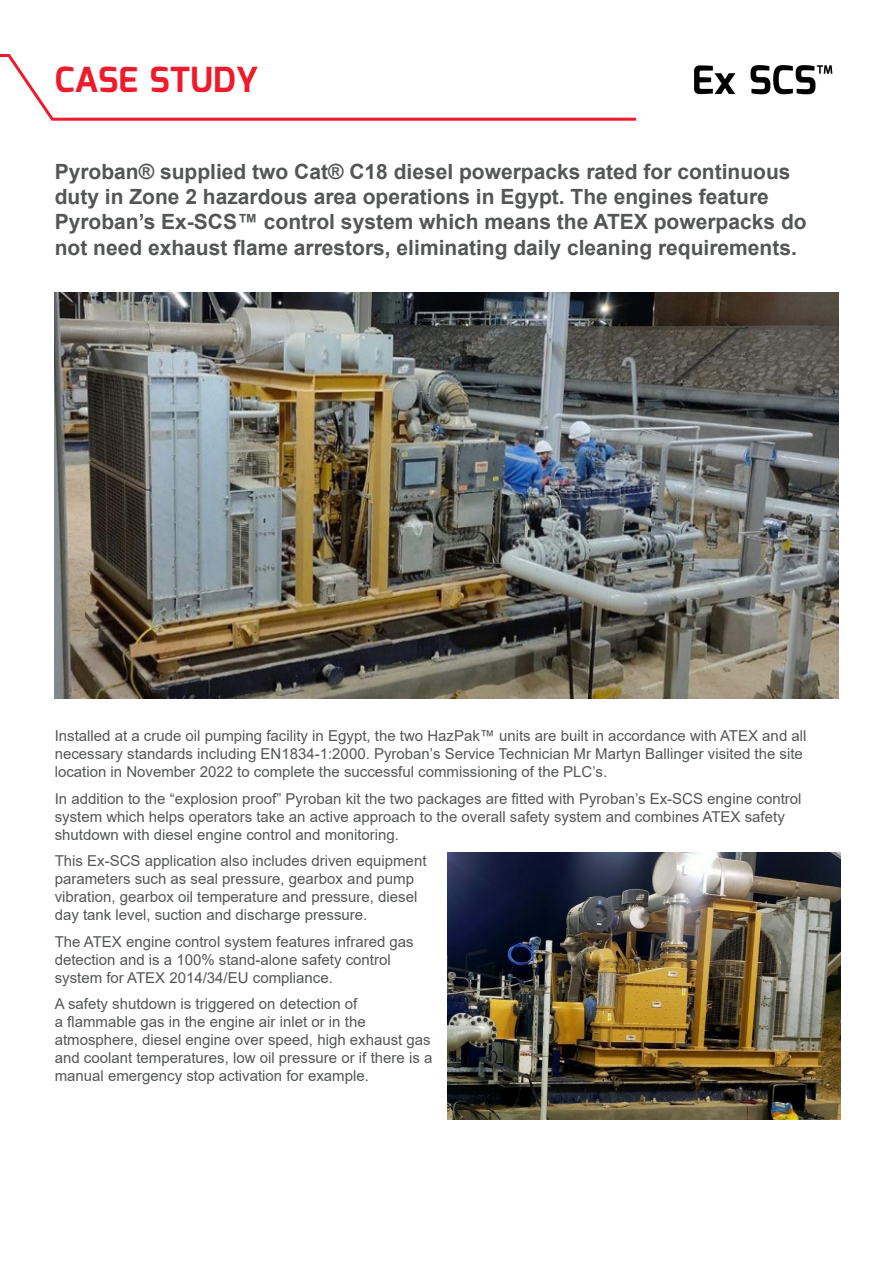
<style>
.page{position:relative;width:893px;height:1263px;background:#fff}
.page>*{position:absolute;margin:0;border:0;box-sizing:border-box;transform-origin:0 0}
.t1{font:700 34.5px "Mina";color:#ee1b2c}
.t2{font:700 21px/25.2px "Arial";color:#545555}
.t3{font:15px/18px "Arial";color:#545555}
</style>
<div class="page">
<svg style="left:0;top:54px;width:637px;height:67px"></svg>
<img style="left:694px;top:65px;width:139px;height:30px">
<img style="left:55px;top:292px;width:784px;height:407px">
<img style="left:447px;top:853px;width:393px;height:266px">
<p class="t1" style="left:55px;top:60px;width:205px">CASE STUDY</p>
<p class="t2" style="left:55px;top:159px;width:753px">Pyroban® supplied two Cat® C18 diesel powerpacks rated for continuous duty in Zone 2 hazardous area operations in Egypt. The engines feature Pyroban’s Ex-SCS™ control system which means the ATEX powerpacks do not need exhaust flame arrestors, eliminating daily cleaning requirements.</p>
<p class="t3" style="left:55px;top:727px;width:753px">Installed at a crude oil pumping facility in Egypt, the two HazPak™ units are built in accordance with ATEX and all necessary standards including EN1834-1:2000. Pyroban’s Service Technician Mr Martyn Ballinger visited the site location in November 2022 to complete the successful commissioning of the PLC’s.</p>
<p class="t3" style="left:55px;top:789px;width:748px">In addition to the “explosion proof” Pyroban kit the two packages are fitted with Pyroban’s Ex-SCS engine control system which helps operators take an active approach to the overall safety system and combines ATEX safety shutdown with diesel engine control and monitoring.</p>
<p class="t3" style="left:55px;top:852px;width:373px">This Ex-SCS application also includes driven equipment parameters such as seal pressure, gearbox and pump vibration, gearbox oil temperature and pressure, diesel day tank level, suction and discharge pressure.</p>
<p class="t3" style="left:55px;top:932px;width:361px">The ATEX engine control system features infrared gas detection and is a 100% stand-alone safety control system for ATEX 2014/34/EU compliance.</p>
<p class="t3" style="left:55px;top:995px;width:379px">A safety shutdown is triggered on detection of<br>a flammable gas in the engine air inlet or in the atmosphere, diesel engine over speed, high exhaust gas and coolant temperatures, low oil pressure or if there is a manual emergency stop activation for example.</p>
</div>
